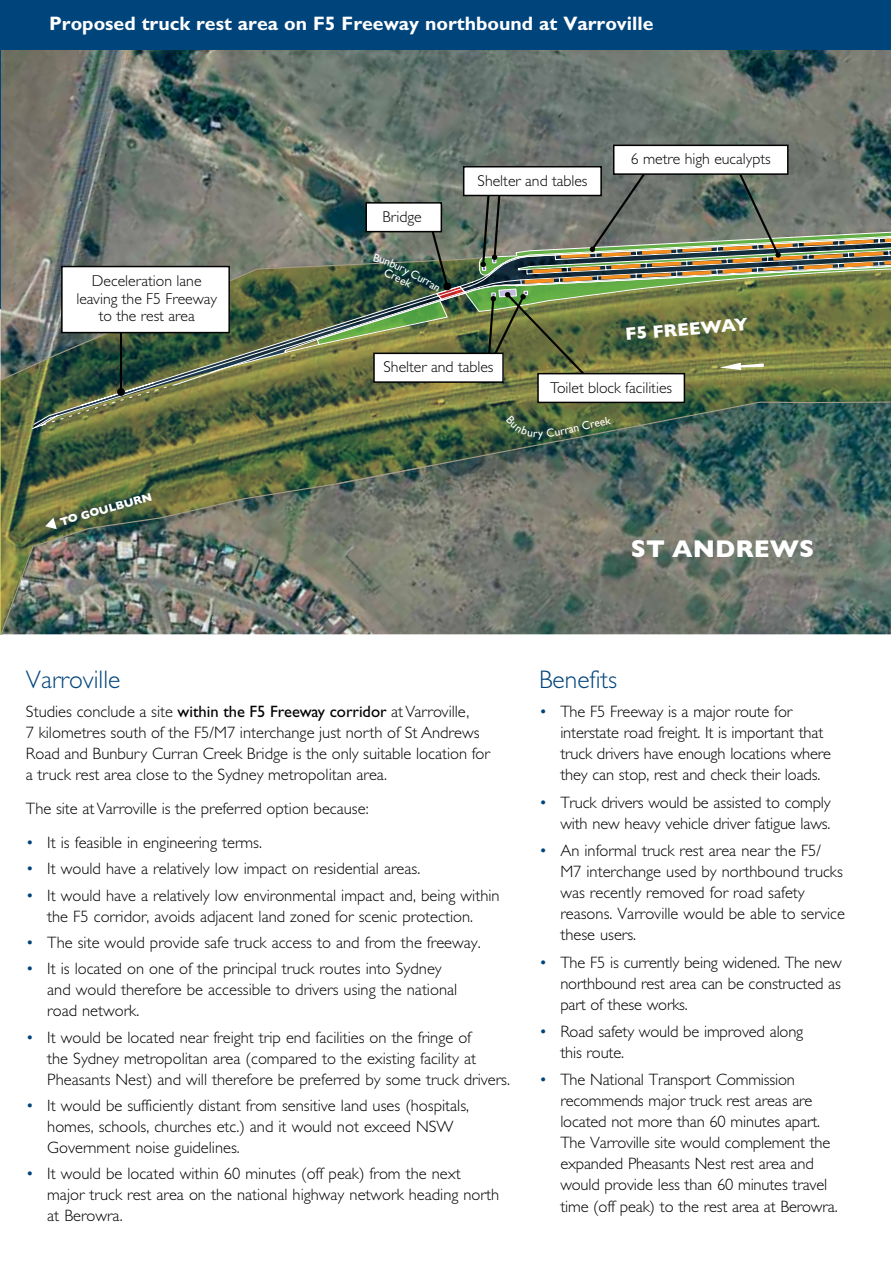
<style>
.page{position:relative;width:891px;height:1263px;background:#fff}
.page>*{position:absolute;margin:0;border:0;box-sizing:border-box;transform-origin:0 0}
.t1{font:300 25.5px "Gill Sans Std";color:#00447c}
.t2{font:700 24.6px "Gill Sans";color:#fff}
.t3{font:700 19.5px "Gill Sans Std";color:#fff}
.t4{font:700 18px "Gill Sans";color:#fff}
.t5{font:300 16.5px/21px "Gill Sans Std";color:#000}
.t6{font:300 15.75px/17.1px "Gill Sans";color:#000;text-align:center}
.t7{font:700 11.55px "Gill Sans";color:#fff}
.t8{font:11.55px "Gill Sans";color:#fff}
.s1{font-weight:400}
.s2{color:#00447c}
</style>
<div class="page">
<img style="left:1px;top:49px;width:890px;height:113px">
<svg style="left:0;top:162px;width:335px;height:303px;background:#6e7561"></svg>
<svg style="left:335px;top:160px;width:556px;height:474px;background:#627066"></svg>
<svg style="left:0;top:256px;width:32px;height:146px;background:#707466"></svg>
<img style="left:0;top:465px;width:430px;height:169px">
<img style="left:32px;top:236px;width:859px;height:193px">
<svg style="left:33px;top:293px;width:410px;height:132px;background:#586746"></svg>
<svg style="left:176px;top:238px;width:140px;height:147px;background:#647052"></svg>
<svg style="left:45px;top:518px;width:12px;height:11px"></svg>
<hr style="left:120px;top:327px;width:2px;height:65px;background:#000">
<svg style="left:116px;top:387px;width:9px;height:9px"></svg>
<div style="left:62px;top:267px;width:167px;height:66px;background:#fff"></div>
<div style="left:61px;top:266px;width:169px;height:67px;border:2px solid #000"></div>
<div style="left:538px;top:374px;width:146px;height:28px;background:#fff"></div>
<div style="left:537px;top:373px;width:148px;height:30px;border:2px solid #000"></div>
<div style="left:613px;top:145px;width:174px;height:29px;background:#fff"></div>
<div style="left:613px;top:145px;width:175px;height:30px;border:2px solid #000"></div>
<div style="left:0;top:0;width:891px;height:49px;background:#00447c"></div>
<hr style="left:0;top:0;width:1px;height:309px;background:#00447c">
<img style="left:316px;top:165px;width:575px;height:222px">
<svg style="left:506px;top:415px;width:105px;height:24px;background:#46613d"></svg>
<p class="t3" style="left:49px;top:11px;width:606px">Proposed truck rest area on F5 Freeway northbound at Varroville</p>
<p class="t6" style="left:76px;top:273px;width:142px">Deceleration lane leaving the F5 Freeway to the rest area</p>
<p class="t7" style="left:59px;top:515px;width:97px;rotate:-16deg">TO GOULBURN</p>
<p class="t6" style="left:382px;top:208px;width:41px">Bridge</p>
<p class="t8" style="left:388px;top:265px;width:25px;rotate:27deg">Cree</p>
<p class="t6" style="left:477px;top:172px;width:111px">Shelter and tables</p>
<p class="t6" style="left:383px;top:358px;width:111px">Shelter and tables</p>
<p class="t6" style="left:631px;top:150px;width:141px">6 metre high eucalypts</p>
<p class="t4" style="left:624px;top:324px;width:124px;rotate:-5deg">F5 FREEWAY</p>
<p class="t6" style="left:550px;top:379px;width:123px">Toilet block facilities</p>
<h2 class="t2" style="left:631px;top:534px;width:185px">ST ANDREWS</h2>
<h1 class="t1" style="left:26px;top:665px;width:96px">Varroville</h1>
<p class="t5" style="left:26px;top:701px;width:465px">Studies conclude a site <span class="s1">within the F5 Freeway corridor</span> at Varroville,<br>7 kilometres south of the F5/M7 interchange just north of St Andrews Road and Bunbury Curran Creek Bridge is the only suitable location for a truck rest area close to the Sydney metropolitan area.</p>
<p class="t5" style="left:26px;top:798px;width:344px">The site at Varroville is the preferred option because:</p>
<p class="t5" style="left:26px;top:832px;width:237px"><span class="s2">•</span> It is feasible in engineering terms.</p>
<p class="t5" style="left:26px;top:858px;width:396px"><span class="s2">•</span> It would have a relatively low impact on residential areas.</p>
<p class="t5" style="left:26px;top:885px;width:475px;text-align:center"><span class="s2">•</span> It would have a relatively low environmental impact and, being within the F5 corridor, avoids adjacent land zoned for scenic protection.</p>
<p class="t5" style="left:26px;top:932px;width:456px"><span class="s2">•</span> The site would provide safe truck access to and from the freeway.</p>
<p class="t5" style="left:47px;top:958px;width:411px;text-indent:-21px"><span class="s2">•</span> It is located on one of the principal truck routes into Sydney and would therefore be accessible to drivers using the national road network.</p>
<p class="t5" style="left:47px;top:1027px;width:464px;text-indent:-21px"><span class="s2">•</span> It would be located near freight trip end facilities on the fringe of<br>the Sydney metropolitan area (compared to the existing facility at<br>Pheasants Nest) and will therefore be preferred by some truck drivers.</p>
<p class="t5" style="left:47px;top:1095px;width:423px;text-indent:-21px"><span class="s2">•</span> It would be sufficiently distant from sensitive land uses (hospitals, homes, schools, churches etc.) and it would not exceed NSW<br>Government noise guidelines.</p>
<p class="t5" style="left:47px;top:1163px;width:453px;text-indent:-21px"><span class="s2">•</span> It would be located within 60 minutes (off peak) from the next major truck rest area on the national highway network heading north at Berowra.</p>
<h1 class="t1" style="left:539px;top:665px;width:80px">Benefits</h1>
<p class="t5" style="left:560px;top:701px;width:272px;text-indent:-21px"><span class="s2">•</span> The F5 Freeway is a major route for interstate road freight. It is important that truck drivers have enough locations where they can stop, rest and check their loads.</p>
<p class="t5" style="left:539px;top:792px;width:293px;text-align:right"><span class="s2">•</span> Truck drivers would be assisted to comply with new heavy vehicle driver fatigue laws.</p>
<p class="t5" style="left:560px;top:840px;width:286px;text-indent:-21px"><span class="s2">•</span> An informal truck rest area near the F5/ M7 interchange used by northbound trucks was recently removed for road safety reasons. Varroville would be able to service these users.</p>
<p class="t5" style="left:560px;top:952px;width:283px;text-align:justify;text-indent:-21px"><span class="s2">•</span> The F5 is currently being widened. The new northbound rest area can be constructed as part of these works.</p>
<p class="t5" style="left:560px;top:1021px;width:244px;text-indent:-21px"><span class="s2">•</span> Road safety would be improved along this route.</p>
<p class="t5" style="left:560px;top:1069px;width:279px;text-indent:-21px"><span class="s2">•</span> The National Transport Commission recommends major truck rest areas are located not more than 60 minutes apart.<br>The Varroville site would complement the expanded Pheasants Nest rest area and would provide less than 60 minutes travel time (off peak) to the rest area at Berowra.</p>
</div>
